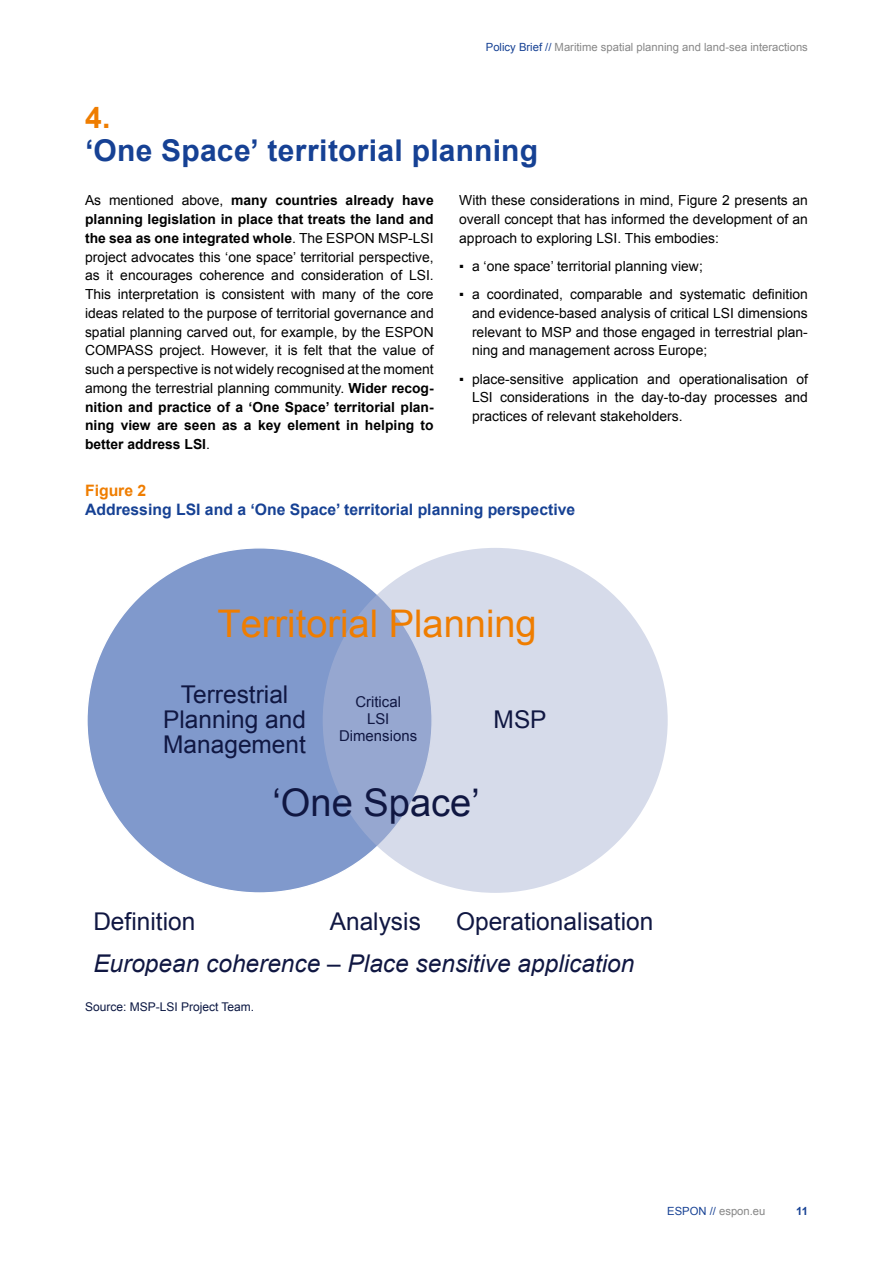
<style>
.page{position:relative;width:893px;height:1263px;background:#fff}
.page>*{position:absolute;margin:0;border:0;box-sizing:border-box;transform-origin:0 0}
.t1{font:38.1px "Arial";color:#ef7d00}
.t2{font:38.1px "Arial";color:#101742}
._01_Heading_1{font:700 30px/33px "Arial";letter-spacing:.01em;color:#164194}
.t3{font:italic 24.45px/41.2px "Arial";color:#101742}
.t4{font:24.45px/25.3px "Arial";color:#101742;text-align:center}
._07_Figure{font:700 15.75px/18.8px "Arial";color:#164194}
.t5{font:14.85px/17.2px "Arial";color:#101742;text-align:center}
._04_Bread{font:13.8px/18.8px "Arial";color:#000;text-align:justify}
.Source{font:12px "Arial";color:#0b1742}
.t6{font:11.25px "Arial";color:#878787}
.t7{font:700 11.25px "Arial";color:#164194}
.s1{color:#164194}
.s2{color:#ef7d00}
.s3{font-weight:700}
.s4{font-style:normal}
</style>
<div class="page">
<div style="left:87px;top:548px;width:345px;height:345px;background:#8099cc;border-radius:50%"></div>
<div style="left:323px;top:548px;width:345px;height:345px;background:#adb7d5;border-radius:50%;opacity:.5"></div>
<p class="t6" style="left:486px;top:39px;width:323px"><span class="s1">Policy Brief //</span> Maritime spatial planning and land-sea interactions</p>
<p class="_01_Heading_1" style="left:85px;top:102px;width:454px"><span class="s2">4.<br></span>‘One Space’ territorial planning</p>
<p class="_04_Bread" style="left:85px;top:191px;width:350px">As mentioned above, <span class="s3">many countries already have planning legislation in place that treats the land and the sea as one integrated whole</span>. The ESPON MSP-LSI project advocates this ‘one space’ territorial perspective, as it encourages coherence and consideration of LSI.<br>This interpretation is consistent with many of the core ideas related to the purpose of territorial governance and spatial planning carved out, for example, by the ESPON COMPASS project. However, it is felt that the value of such a perspective is not widely recognised at the moment among the terrestrial planning community. <span class="s3">Wider recog&shy;nition and practice of a ‘One Space’ territorial plan&shy;ning view are seen as a key element in helping to better address LSI</span>.</p>
<p class="_04_Bread" style="left:459px;top:191px;width:350px">With these considerations in mind, Figure 2 presents an overall concept that has informed the development of an approach to exploring LSI. This embodies:</p>
<p class="_04_Bread" style="left:459px;top:257px;width:245px">▪ a ‘one space’ territorial planning view;</p>
<p class="_04_Bread" style="left:472px;top:285px;width:337px;text-indent:-13px">▪ a coordinated, comparable and systematic definition and evidence-based analysis of critical LSI dimensions relevant to MSP and those engaged in terrestrial plan&shy;ning and management across Europe;</p>
<p class="_04_Bread" style="left:472px;top:369px;width:337px;text-indent:-13px">▪ place-sensitive application and operationalisation of LSI considerations in the day-to-day processes and practices of relevant stakeholders.</p>
<p class="_07_Figure" style="left:85px;top:482px;width:492px"><span class="s2">Figure 2<br></span>Addressing LSI and a ‘One Space’ territorial planning perspective</p>
<p class="t1" style="left:218px;top:598px;width:321px">Territorial Planning</p>
<p class="t4" style="left:163px;top:682px;width:144px">Terrestrial<br>Planning and<br>Management</p>
<p class="t5" style="left:339px;top:693px;width:79px">Critical<br>LSI<br>Dimensions</p>
<p class="t2" style="left:272px;top:776px;width:209px">‘One Space’</p>
<p class="t4" style="left:494px;top:707px;width:55px">MSP</p>
<p class="t3" style="left:93px;top:901px;width:561px;text-indent:363px"><span class="s4">Operationalisation<br></span>European coherence – Place sensitive application</p>
<p class="Source" style="left:85px;top:999px;width:171px">Source: MSP-LSI Project Team.</p>
<p class="t4" style="left:93px;top:909px;width:103px">Definition</p>
<p class="t4" style="left:330px;top:909px;width:93px">Analysis</p>
<p class="t6" style="left:667px;top:1203px;width:100px"><span class="s1">ESPON //</span> espon.eu</p>
<p class="t7" style="left:796px;top:1203px;width:13px">11</p>
</div>
